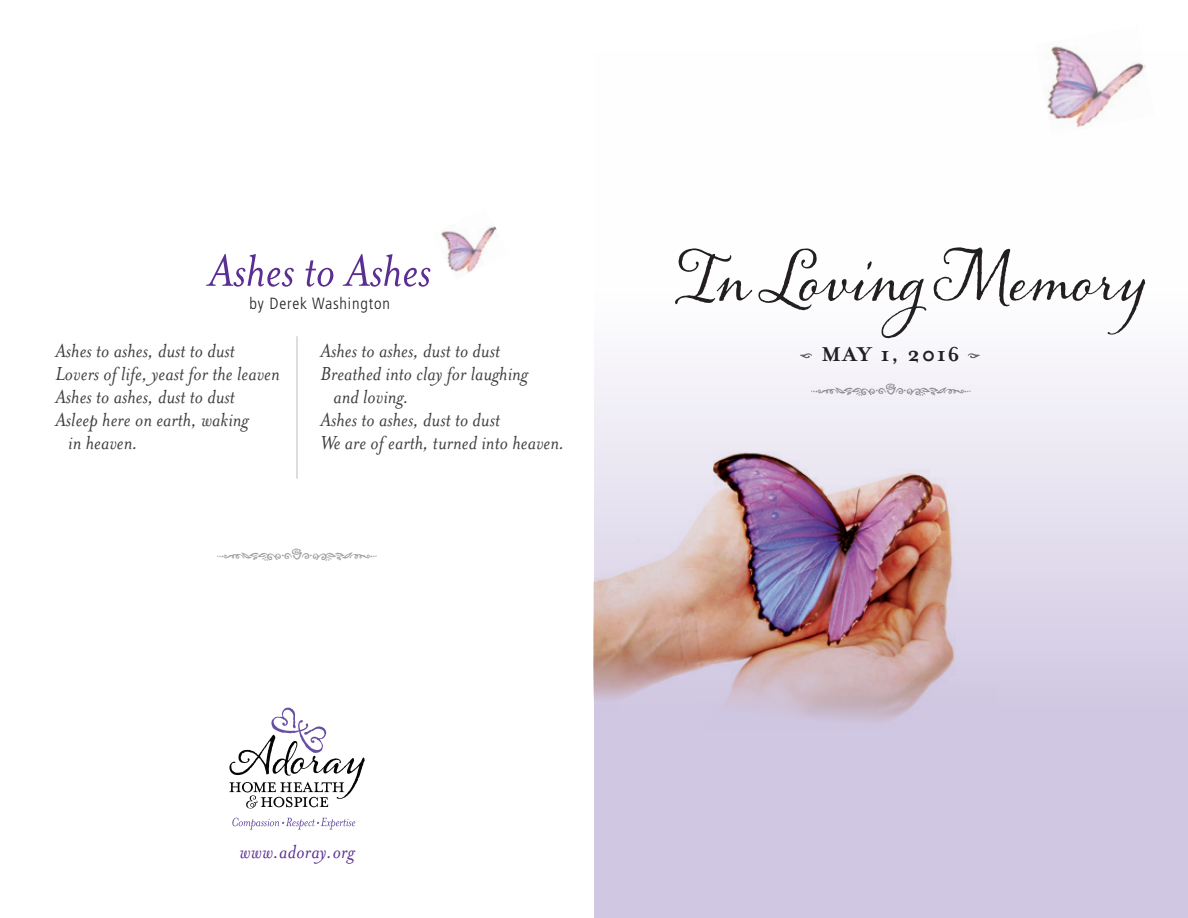
<style>
.page{position:relative;width:1188px;height:918px;background:#fff}
.page>*{position:absolute;margin:0;border:0;box-sizing:border-box;transform-origin:0 0}
.t1{font:62.25px "Alana PRO";letter-spacing:.005em;color:#231f20}
.t2{font:italic 51.45px "Mrs Eaves";color:#5b2e91}
.t3{font:700 22.95px "Mrs Eaves";letter-spacing:.065em;color:#231f20}
.t4{font:italic 21.6px "Mrs Eaves";letter-spacing:.005em;color:#3e3e3f}
.t5{font:italic 21.6px "Mrs Eaves";letter-spacing:.015em;color:#5b2e91}
.t6{font:300 condensed 16.2px "Frutiger";letter-spacing:.05em;color:#231f20}
</style>
<div class="page">
<div style="left:594px;top:52px;width:594px;height:866px;background:linear-gradient(to bottom,#fff,#c8bedd)"></div>
<img style="left:594px;top:436px;width:404px;height:295px">
<img style="left:1035px;top:46px;width:120px;height:89px">
<svg style="left:232px;top:818px;width:123px;height:12px"></svg>
<svg style="left:229px;top:708px;width:136px;height:101px"></svg>
<hr style="left:296px;top:336px;width:2px;height:143px;background:#d1d2d4">
<svg style="left:800px;top:350px;width:13px;height:10px"></svg>
<svg style="left:967px;top:350px;width:13px;height:10px"></svg>
<img style="left:441px;top:226px;width:56px;height:47px">
<div style="left:811px;top:384px;width:160px;height:12px;background:#f3f1f7"></div>
<h2 class="t2" style="left:208px;top:243px;width:224px">Ashes to Ashes</h2>
<p class="t6" style="left:249px;top:294px;width:142px">by Derek Washington</p>
<p class="t4" style="left:55px;top:339px;width:181px">Ashes to ashes, dust to dust</p>
<p class="t4" style="left:55px;top:362px;width:226px">Lovers of life, yeast for the leaven</p>
<p class="t4" style="left:55px;top:385px;width:181px">Ashes to ashes, dust to dust</p>
<p class="t4" style="left:55px;top:408px;width:195px">Asleep here on earth, waking</p>
<p class="t4" style="left:68px;top:431px;width:71px">in heaven.</p>
<p class="t4" style="left:321px;top:339px;width:181px">Ashes to ashes, dust to dust</p>
<p class="t4" style="left:321px;top:362px;width:209px">Breathed into clay for laughing</p>
<p class="t4" style="left:333px;top:385px;width:77px">and loving.</p>
<p class="t4" style="left:321px;top:408px;width:181px">Ashes to ashes, dust to dust</p>
<p class="t4" style="left:321px;top:431px;width:246px">We are of earth, turned into heaven.</p>
<h1 class="t1" style="left:682px;top:242px;width:465px">In Loving Memory</h1>
<p class="t3" style="left:821px;top:341px;width:140px">may 1, 2016</p>
<p class="t5" style="left:240px;top:840px;width:116px">www.adoray.org</p>
</div>
